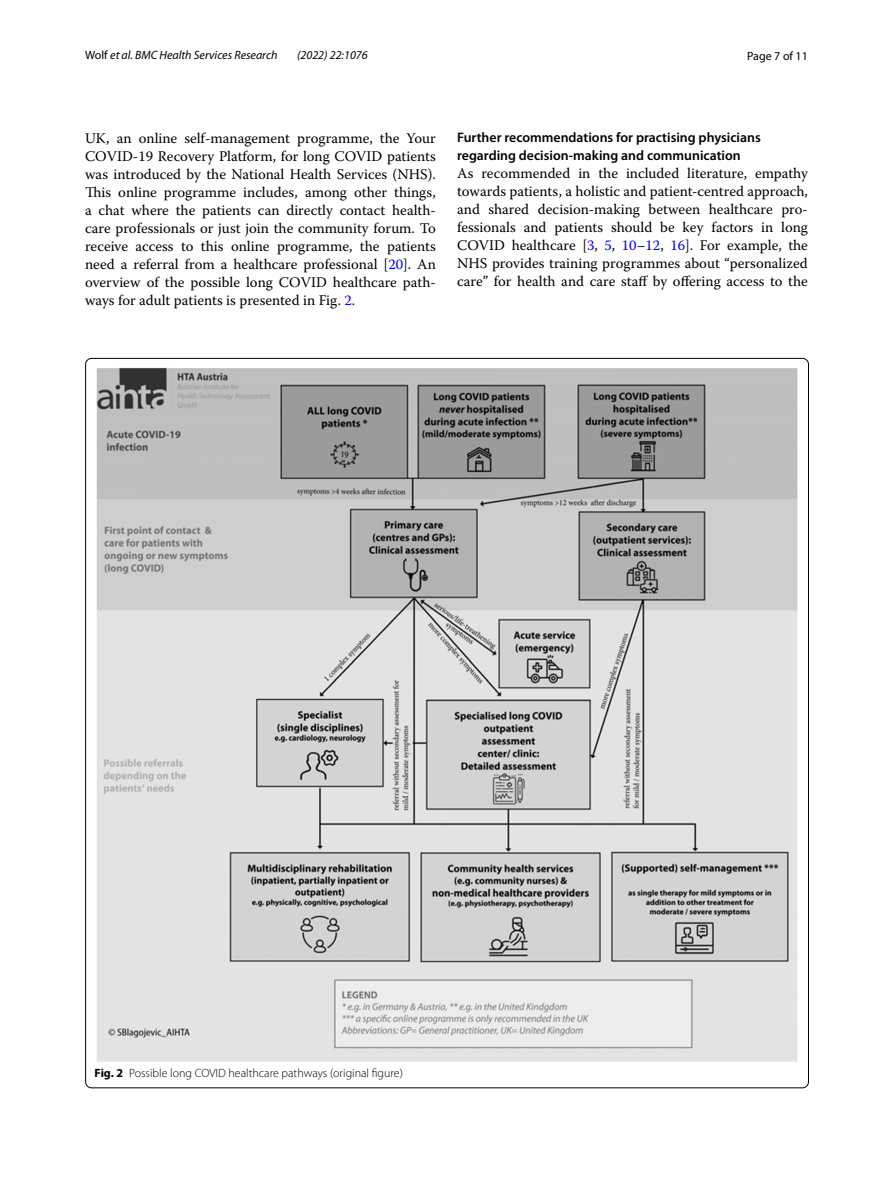
<style>
.page{position:relative;width:893px;height:1187px;background:#fff}
.page>*{position:absolute;margin:0;border:0;box-sizing:border-box;transform-origin:0 0}
.t1{font:14.7px/18px "Warnock Pro";color:#000;text-align:justify}
.t2{font:600 13.8px/18px "Myriad Pro";color:#000}
.t3{font:300 12px "Myriad Pro";color:#000}
.t4{font:italic 12px "Myriad Pro";color:#000}
.t5{font:12px "Myriad Pro";color:#000}
.s1{font-style:normal}
.s2{color:#00f}
.s3{font-weight:700}
</style>
<div class="page">
<img style="left:97px;top:368px;width:700px;height:694px">
<p class="t4" style="left:85px;top:48px;width:194px"><span class="s1">Wolf</span> et al. BMC Health Services Research</p>
<p class="t4" style="left:297px;top:48px;width:72px">(2022) 22:1076</p>
<p class="t5" style="left:747px;top:48px;width:62px">Page 7 of 11</p>
<p class="t1" style="left:85px;top:128px;width:352px">UK, an online self-management programme, the Your COVID-19 Recovery Platform, for long COVID patients was introduced by the National Health Services (NHS).<br>This online programme includes, among other things, a chat where the patients can directly contact health&shy;care professionals or just join the community forum. To receive access to this online programme, the patients need a referral from a healthcare professional [<span class="s2">20</span>]. An overview of the possible long COVID healthcare path&shy;ways for adult patients is presented in Fig. <span class="s2">2</span>.</p>
<p class="t2" style="left:457px;top:128px;width:305px">Further recommendations for practising physicians regarding decision‑making and communication</p>
<p class="t1" style="left:457px;top:164px;width:352px">As recommended in the included literature, empathy towards patients, a holistic and patient-centred approach, and shared decision-making between healthcare pro&shy;fessionals and patients should be key factors in long COVID healthcare [<span class="s2">3</span>, <span class="s2">5</span>, <span class="s2">10</span>–<span class="s2">12</span>, <span class="s2">16</span>]. For example, the NHS provides training programmes about “personalized care” for health and care staff by offering access to the</p>
<p class="t3" style="left:95px;top:1066px;width:310px"><span class="s3">Fig. 2</span> Possible long COVID healthcare pathways (original figure)</p>
</div>
